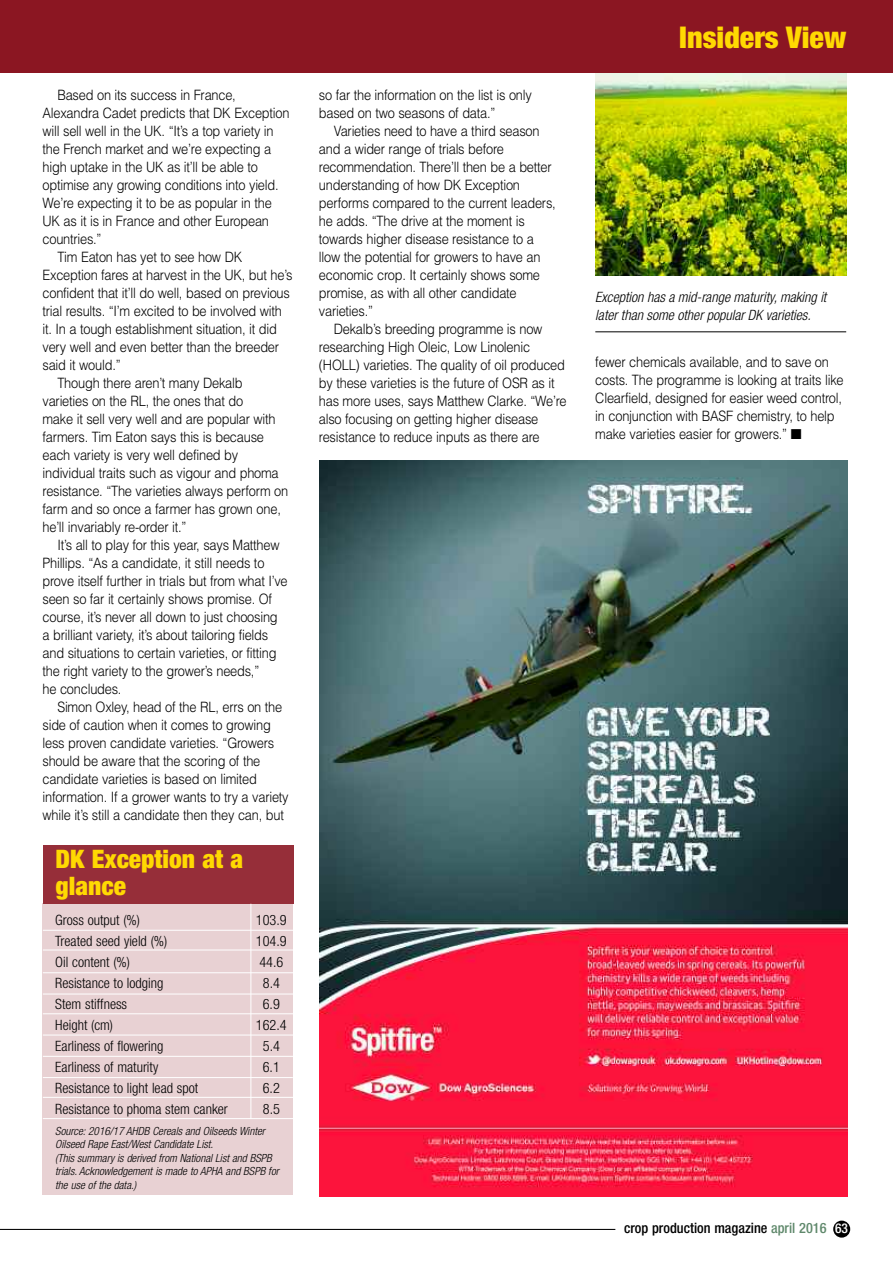
<style>
.page{position:relative;width:893px;height:1263px;background:#fff}
.page>*{position:absolute;margin:0;border:0;box-sizing:border-box;transform-origin:0 0}
.t1{font:900 condensed 30px "Helvetica Neue";color:#ffd902}
.t2{font:900 condensed 25.5px/27px "Helvetica Neue";color:#ffd902}
.t3{font:300 14.25px/18px "Helvetica";letter-spacing:-.015em;color:#000;scale:.9 1}
.t4{font:300 condensed 14.25px "Helvetica Neue";color:#000}
.t5{font:italic 300 condensed 14.25px/18px "Helvetica Neue";color:#000}
.t6{font:500 condensed 14.25px "Helvetica Neue";color:#000}
.t7{font:italic 300 condensed 11.25px/13.5px "Helvetica Neue";color:#000}
.s1{color:#60896c}
.s2{font-size:13.5px;color:#fff}
</style>
<div class="page">
<div style="left:43px;top:903px;width:250px;height:292px;background:#e8d1d3"></div>
<div style="left:43px;top:845px;width:251px;height:58px;background:#962e39"></div>
<hr style="left:43px;top:930px;width:251px;height:1px;background:#fff">
<hr style="left:43px;top:950px;width:250px;height:1px;background:#fff">
<hr style="left:43px;top:972px;width:251px;height:1px;background:#fff">
<hr style="left:43px;top:994px;width:250px;height:1px;background:#fff">
<hr style="left:43px;top:1013px;width:250px;height:1px;background:#fff">
<hr style="left:43px;top:1035px;width:250px;height:1px;background:#fff">
<hr style="left:43px;top:1056px;width:251px;height:1px;background:#fff">
<hr style="left:43px;top:1077px;width:250px;height:1px;background:#fff">
<hr style="left:43px;top:1097px;width:251px;height:1px;background:#fff">
<hr style="left:43px;top:1118px;width:250px;height:1px;background:#fff">
<hr style="left:251px;top:904px;width:1px;height:215px;background:#fff">
<img style="left:595px;top:72px;width:251px;height:203px">
<hr style="left:595px;top:331px;width:251px;height:1px;background:#000">
<div style="left:0;top:0;width:893px;height:72px;background:#8b1622"></div>
<img style="left:320px;top:460px;width:527px;height:736px">
<div style="left:833px;top:1220px;width:17px;height:17px;background:#000;border-radius:50%"></div>
<hr style="left:0;top:1229px;width:615px;height:1px;background:#000">
<p class="t3" style="left:57px;top:86px;width:200px">Based on its success in France,</p>
<p class="t3" style="left:43px;top:104px;width:276px">Alexandra Cadet predicts that DK Exception</p>
<p class="t3" style="left:43px;top:122px;width:258px">will sell well in the UK. “It’s a top variety in</p>
<p class="t3" style="left:43px;top:140px;width:256px">the French market and we’re expecting a</p>
<p class="t3" style="left:43px;top:158px;width:241px">high uptake in the UK as it’ll be able to</p>
<p class="t3" style="left:43px;top:176px;width:264px">optimise any growing conditions into yield.</p>
<p class="t3" style="left:43px;top:194px;width:256px">We’re expecting it to be as popular in the</p>
<p class="t3" style="left:43px;top:212px;width:253px">UK as it is in France and other European</p>
<p class="t3" style="left:43px;top:230px;width:67px">countries.”</p>
<p class="t3" style="left:57px;top:248px;width:207px">Tim Eaton has yet to see how DK</p>
<p class="t3" style="left:43px;top:266px;width:279px">Exception fares at harvest in the UK, but he’s</p>
<p class="t3" style="left:43px;top:284px;width:276px">confident that it’ll do well, based on previous</p>
<p class="t3" style="left:43px;top:302px;width:268px">trial results. “I’m excited to be involved with</p>
<p class="t3" style="left:43px;top:320px;width:262px">it. In a tough establishment situation, it did</p>
<p class="t3" style="left:43px;top:338px;width:264px">very well and even better than the breeder</p>
<p class="t3" style="left:43px;top:356px;width:88px">said it would.”</p>
<p class="t3" style="left:57px;top:374px;width:207px">Though there aren’t many Dekalb</p>
<p class="t3" style="left:43px;top:392px;width:224px">varieties on the RL, the ones that do</p>
<p class="t3" style="left:43px;top:410px;width:261px">make it sell very well and are popular with</p>
<p class="t3" style="left:43px;top:428px;width:248px">farmers. Tim Eaton says this is because</p>
<p class="t3" style="left:43px;top:446px;width:219px">each variety is very well defined by</p>
<p class="t3" style="left:43px;top:464px;width:264px">individual traits such as vigour and phoma</p>
<p class="t3" style="left:43px;top:482px;width:274px">resistance. “The varieties always perform on</p>
<p class="t3" style="left:43px;top:500px;width:266px">farm and so once a farmer has grown one,</p>
<p class="t3" style="left:43px;top:518px;width:161px">he’ll invariably re-order it.”</p>
<p class="t3" style="left:57px;top:536px;width:249px">It’s all to play for this year, says Matthew</p>
<p class="t3" style="left:43px;top:554px;width:248px">Phillips. “As a candidate, it still needs to</p>
<p class="t3" style="left:43px;top:572px;width:274px">prove itself further in trials but from what I’ve</p>
<p class="t3" style="left:43px;top:590px;width:257px">seen so far it certainly shows promise. Of</p>
<p class="t3" style="left:43px;top:608px;width:263px">course, it’s never all down to just choosing</p>
<p class="t3" style="left:43px;top:626px;width:252px">a brilliant variety, it’s about tailoring fields</p>
<p class="t3" style="left:43px;top:644px;width:261px">and situations to certain varieties, or fitting</p>
<p class="t3" style="left:43px;top:662px;width:242px">the right variety to the grower’s needs,”</p>
<p class="t3" style="left:43px;top:680px;width:89px">he concludes.</p>
<p class="t3" style="left:57px;top:698px;width:251px">Simon Oxley, head of the RL, errs on the</p>
<p class="t3" style="left:43px;top:716px;width:255px">side of caution when it comes to growing</p>
<p class="t3" style="left:43px;top:734px;width:259px">less proven candidate varieties. “Growers</p>
<p class="t3" style="left:43px;top:752px;width:244px">should be aware that the scoring of the</p>
<p class="t3" style="left:43px;top:770px;width:240px">candidate varieties is based on limited</p>
<p class="t3" style="left:43px;top:788px;width:275px">information. If a grower wants to try a variety</p>
<p class="t3" style="left:43px;top:806px;width:270px">while it’s still a candidate then they can, but</p>
<h2 class="t2" style="left:56px;top:847px;width:189px">DK Exception at a glance</h2>
<p class="t4" style="left:55px;top:915px;width:86px">Gross output (%)</p>
<p class="t4" style="left:256px;top:915px;width:32px">103.9</p>
<p class="t4" style="left:55px;top:936px;width:114px">Treated seed yield (%)</p>
<p class="t4" style="left:256px;top:936px;width:32px">104.9</p>
<p class="t4" style="left:55px;top:957px;width:76px">Oil content (%)</p>
<p class="t4" style="left:259px;top:957px;width:25px">44.6</p>
<p class="t4" style="left:55px;top:978px;width:110px">Resistance to lodging</p>
<p class="t4" style="left:263px;top:978px;width:19px">8.4</p>
<p class="t4" style="left:55px;top:999px;width:73px">Stem stiffness</p>
<p class="t4" style="left:263px;top:999px;width:19px">6.9</p>
<p class="t4" style="left:55px;top:1020px;width:59px">Height (cm)</p>
<p class="t4" style="left:256px;top:1020px;width:32px">162.4</p>
<p class="t4" style="left:55px;top:1041px;width:110px">Earliness of flowering</p>
<p class="t4" style="left:263px;top:1041px;width:19px">5.4</p>
<p class="t4" style="left:55px;top:1062px;width:105px">Earliness of maturity</p>
<p class="t4" style="left:263px;top:1062px;width:19px">6.1</p>
<p class="t4" style="left:55px;top:1083px;width:144px">Resistance to light lead spot</p>
<p class="t4" style="left:263px;top:1083px;width:19px">6.2</p>
<p class="t4" style="left:55px;top:1104px;width:174px">Resistance to phoma stem canker</p>
<p class="t4" style="left:263px;top:1104px;width:19px">8.5</p>
<p class="t7" style="left:55px;top:1125px;width:225px">Source: 2016/17 AHDB Cereals and Oilseeds Winter Oilseed Rape East/West Candidate List.<br>(This summary is derived from National List and BSPB trials. Acknowledgement is made to APHA and BSPB for the use of the data.)</p>
<p class="t3" style="left:319px;top:86px;width:238px">so far the information on the list is only based on two seasons of data.”</p>
<p class="t3" style="left:319px;top:122px;width:265px;text-indent:15px">Varieties need to have a third season and a wider range of trials before recommendation. There’ll then be a better understanding of how DK Exception performs compared to the current leaders, he adds. “The drive at the moment is towards higher disease resistance to a llow the potential for growers to have an economic crop. It certainly shows some promise, as with all other candidate varieties.”</p>
<p class="t3" style="left:319px;top:320px;width:277px;text-indent:15px">Dekalb’s breeding programme is now researching High Oleic, Low Linolenic (HOLL) varieties. The quality of oil produced by these varieties is the future of OSR as it has more uses, says Matthew Clarke. “We’re also focusing on getting higher disease resistance to reduce inputs as there are</p>
<h1 class="t1" style="left:679px;top:27px;width:168px">Insiders View</h1>
<p class="t5" style="left:595px;top:289px;width:233px">Exception has a mid-range maturity, making it later than some other popular DK varieties.</p>
<p class="t3" style="left:595px;top:354px;width:277px">fewer chemicals available, and to save on costs. The programme is looking at traits like Clearfield, designed for easier weed control, in conjunction with BASF chemistry, to help make varieties easier for growers.” ■</p>
<p class="t6" style="left:624px;top:1223px;width:225px">crop production magazine <span class="s1">april 2016</span> <span class="s2">63</span></p>
</div>
